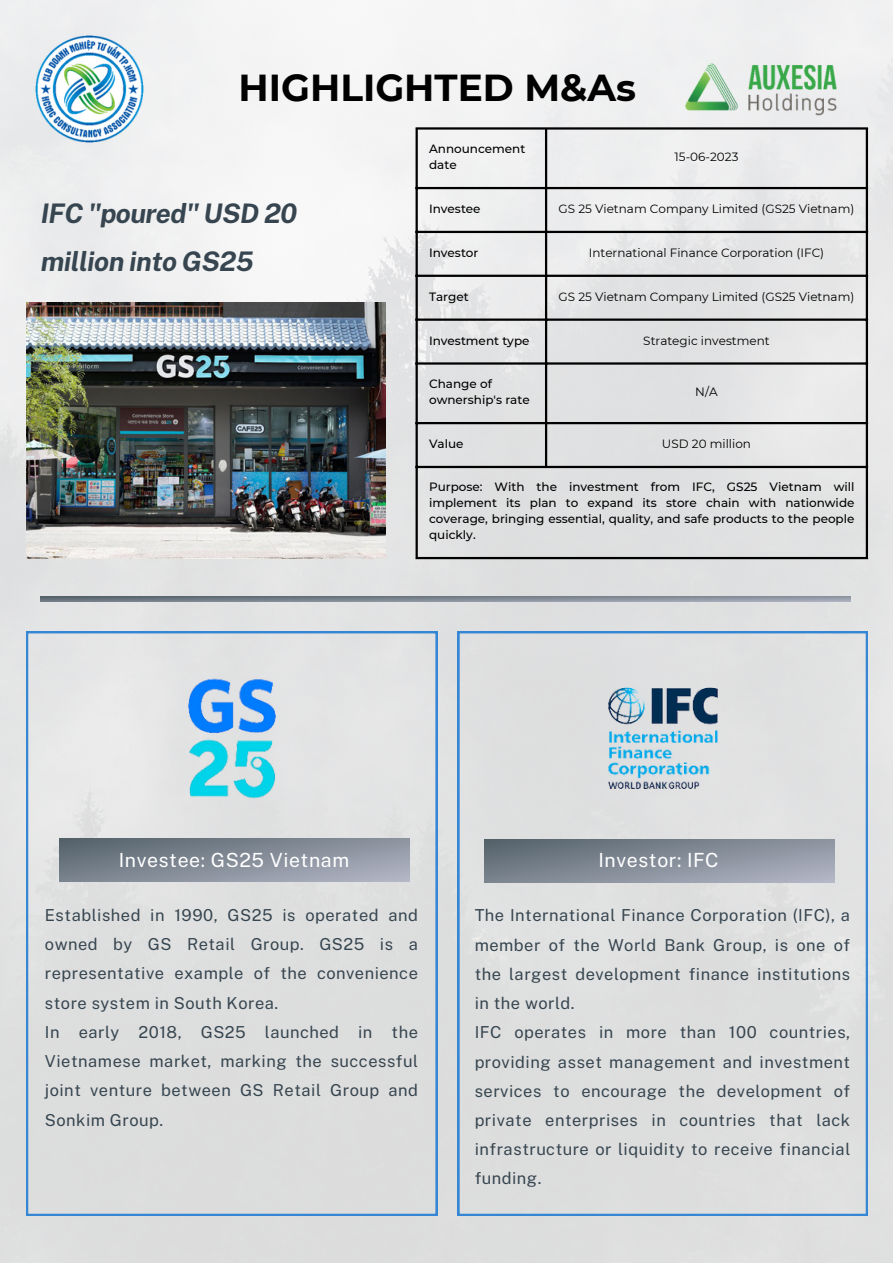
<style>
.page{position:relative;width:893px;height:1264px;background:#fff}
.page>*{position:absolute;margin:0;border:0;box-sizing:border-box;transform-origin:0 0}
.t1{font:700 37.5px "Montserrat";color:#000}
.t2{font:italic 700 27px/48.3px "Public Sans";letter-spacing:-.02em;color:#36454f}
.t3{font:19.5px "Public Sans";letter-spacing:.03em;color:#fff}
.t4{font:16.5px/29.2px "Public Sans";letter-spacing:.03em;color:#36454f;text-align:justify}
.t5{font:500 12px/16px "Montserrat";color:#000}
.t6{font:12px "Montserrat";color:#000}
</style>
<div class="page">
<img style="left:0;top:0;width:892px;height:1262px">
<div style="left:457px;top:631px;width:410px;height:584px;background:#dededf"></div>
<img style="left:579px;top:656px;width:167px;height:164px">
<svg style="left:26px;top:631px;width:411px;height:584px"></svg>
<svg style="left:41px;top:596px;width:809px;height:6px"></svg>
<svg style="left:60px;top:838px;width:349px;height:43px"></svg>
<img style="left:682px;top:57px;width:157px;height:64px">
<hr style="left:415px;top:130px;width:3px;height:427px;background:#000">
<hr style="left:545px;top:130px;width:2px;height:336px;background:#000">
<hr style="left:865px;top:130px;width:2px;height:427px;background:#000">
<hr style="left:415px;top:127px;width:452px;height:3px;background:#000">
<hr style="left:415px;top:187px;width:452px;height:2px;background:#000">
<hr style="left:415px;top:231px;width:452px;height:2px;background:#000">
<hr style="left:415px;top:275px;width:452px;height:2px;background:#000">
<hr style="left:415px;top:318px;width:452px;height:3px;background:#000">
<hr style="left:415px;top:362px;width:452px;height:2px;background:#000">
<hr style="left:415px;top:422px;width:452px;height:2px;background:#000">
<hr style="left:415px;top:466px;width:452px;height:2px;background:#000">
<hr style="left:415px;top:557px;width:452px;height:2px;background:#000">
<img style="left:24px;top:24px;width:131px;height:130px">
<svg style="left:484px;top:839px;width:350px;height:43px"></svg>
<img style="left:149px;top:654px;width:165px;height:168px">
<img style="left:26px;top:302px;width:360px;height:256px">
<p class="t1" style="left:239px;top:64px;width:399px">HIGHLIGHTED M&amp;As</p>
<p class="t2" style="left:41px;top:189px;width:258px">IFC "poured" USD 20 million into GS25</p>
<p class="t5" style="left:429px;top:140px;width:98px">Announcement date</p>
<p class="t6" style="left:674px;top:149px;width:65px">15-06-2023</p>
<p class="t5" style="left:429px;top:201px;width:53px">Investee</p>
<p class="t6" style="left:558px;top:202px;width:297px">GS 25 Vietnam Company Limited (GS25 Vietnam)</p>
<p class="t5" style="left:429px;top:245px;width:51px">Investor</p>
<p class="t6" style="left:588px;top:246px;width:237px">International Finance Corporation (IFC)</p>
<p class="t5" style="left:429px;top:289px;width:41px">Target</p>
<p class="t6" style="left:558px;top:289px;width:297px">GS 25 Vietnam Company Limited (GS25 Vietnam)</p>
<p class="t5" style="left:429px;top:333px;width:102px">Investment type</p>
<p class="t6" style="left:643px;top:333px;width:128px">Strategic investment</p>
<p class="t5" style="left:429px;top:375px;width:102px">Change of ownership's rate</p>
<p class="t6" style="left:695px;top:384px;width:24px">N/A</p>
<p class="t5" style="left:429px;top:436px;width:36px">Value</p>
<p class="t6" style="left:662px;top:437px;width:91px">USD 20 million</p>
<p class="t5" style="left:429px;top:479px;width:427px;text-align:justify">Purpose: With the investment from IFC, GS25 Vietnam will implement its plan to expand its store chain with nationwide coverage, bringing essential, quality, and safe products to the people quickly.</p>
<p class="t3" style="left:119px;top:848px;width:232px">Investee: GS25 Vietnam</p>
<p class="t3" style="left:598px;top:848px;width:122px">Investor: IFC</p>
<p class="t4" style="left:45px;top:900px;width:374px">Established in 1990, GS25 is operated and owned by GS Retail Group. GS25 is a representative example of the convenience store system in South Korea.</p>
<p class="t4" style="left:45px;top:1017px;width:374px">In early 2018, GS25 launched in the Vietnamese market, marking the successful joint venture between GS Retail Group and Sonkim Group.</p>
<p class="t4" style="left:474px;top:900px;width:377px">The International Finance Corporation (IFC), a member of the World Bank Group, is one of the largest development finance institutions in the world.</p>
<p class="t4" style="left:474px;top:1017px;width:377px">IFC operates in more than 100 countries, providing asset management and investment services to encourage the development of private enterprises in countries that lack infrastructure or liquidity to receive financial funding.</p>
</div>
